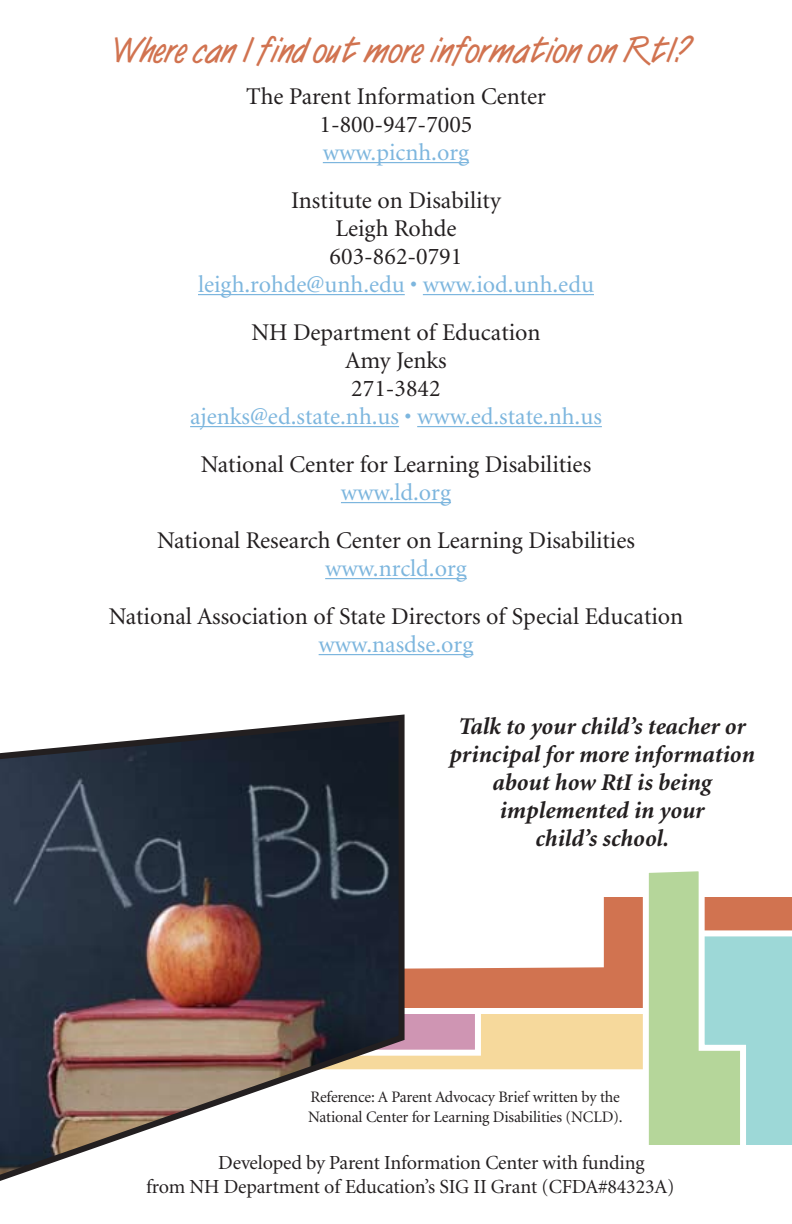
<style>
.page{position:relative;width:792px;height:1224px;background:#fff}
.page>*{position:absolute;margin:0;border:0;box-sizing:border-box;transform-origin:0 0}
.t1{font:700 36px "Surf Style";color:#d17350}
.t2{font:24px/28px "Minion";color:#231f20;text-align:center}
.t3{font:24px "Minion";color:#7db6de}
.t4{font:italic 700 24px/28px "Minion";color:#231f20;text-align:center}
.t5{font:20px/24px "Minion";letter-spacing:-.01em;color:#231f20}
.t6{font:16px/20px "Minion";letter-spacing:-.01em;color:#231f20}
</style>
<div class="page">
<hr style="left:323px;top:162px;width:146px;height:1px;background:#7db6de">
<hr style="left:198px;top:294px;width:207px;height:1px;background:#7db6de">
<hr style="left:423px;top:294px;width:171px;height:1px;background:#7db6de">
<hr style="left:190px;top:426px;width:209px;height:1px;background:#7db6de">
<hr style="left:417px;top:426px;width:185px;height:1px;background:#7db6de">
<hr style="left:341px;top:502px;width:110px;height:1px;background:#7db6de">
<hr style="left:325px;top:578px;width:142px;height:1px;background:#7db6de">
<hr style="left:319px;top:654px;width:154px;height:1px;background:#7db6de">
<svg style="left:0;top:714px;width:405px;height:467px"></svg>
<svg style="left:217px;top:862px;width:575px;height:292px"></svg>
<h1 class="t1" style="left:106px;top:27px;width:582px">Where can I find out more information on RtI?</h1>
<p class="t2" style="left:246px;top:83px;width:301px">The Parent Information Center<br>1-800-947-7005</p>
<p class="t3" style="left:323px;top:141px;width:148px">www.picnh.org</p>
<p class="t2" style="left:291px;top:187px;width:211px">Institute on Disability<br>Leigh Rohde<br>603-862-0791</p>
<p class="t3" style="left:198px;top:273px;width:398px">leigh.rohde@unh.edu • www.iod.unh.edu</p>
<p class="t2" style="left:251px;top:319px;width:291px">NH Department of Education<br>Amy Jenks<br>271-3842</p>
<p class="t3" style="left:190px;top:405px;width:413px">ajenks@ed.state.nh.us • www.ed.state.nh.us</p>
<p class="t2" style="left:201px;top:451px;width:392px">National Center for Learning Disabilities</p>
<p class="t3" style="left:341px;top:481px;width:112px">www.ld.org</p>
<p class="t2" style="left:157px;top:527px;width:479px">National Research Center on Learning Disabilities</p>
<p class="t3" style="left:325px;top:557px;width:143px">www.nrcld.org</p>
<p class="t2" style="left:109px;top:603px;width:576px">National Association of State Directors of Special Education</p>
<p class="t3" style="left:319px;top:633px;width:156px">www.nasdse.org</p>
<p class="t4" style="left:449px;top:713px;width:307px">Talk to your child’s teacher or principal for more information about how RtI is being implemented in your<br>child’s school.</p>
<p class="t6" style="left:308px;top:1088px;width:316px">Reference: A Parent Advocacy Brief written by the<br>National Center for Learning Disabilities (NCLD).</p>
<p class="t5" style="left:146px;top:1152px;width:530px;text-indent:72px">Developed by Parent Information Center with funding from NH Department of Education’s SIG II Grant (CFDA#84323A)</p>
</div>
